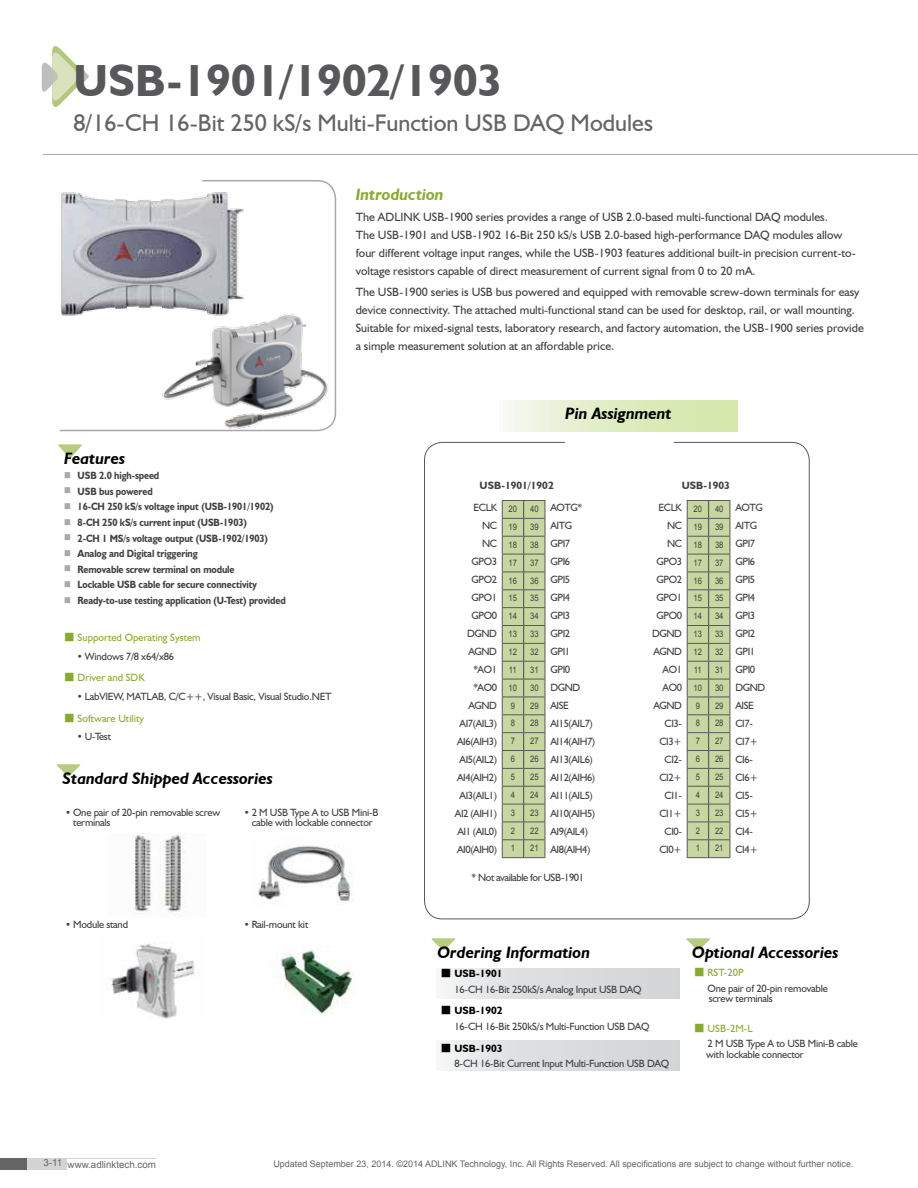
<style>
.page{position:relative;width:918px;height:1188px;background:#fff}
.page>*{position:absolute;margin:0;border:0;box-sizing:border-box;transform-origin:0 0}
.t1{font:700 45px "Humanist 521 BT";color:#58585b}
.t2{font:24px "Humanist 521 BT";color:#626466}
.t3{font:italic 700 16.5px "Humanist 521 BT";color:#000}
.t4{font:italic 700 16.5px "Humanist 521 BT";color:#88ab2d}
.t5{font:12px/18px "Humanist 521 BT";color:#404042}
.t6{font:10.5px/18px "Humanist 521 BT";letter-spacing:-.04em;color:#404042;text-align:right}
.t7{font:10.5px/15.6px "Humanist 521 BT";letter-spacing:-.02em;color:#404042}
.t8{font:700 10.5px "Humanist 521 BT";letter-spacing:-.01em;color:#404042;scale:.9 1}
.t9{font:10.5px "Humanist 521 BT";color:#88ab2d}
.t10{font:700 10.5px "Humanist 521 BT";letter-spacing:-.01em;color:#404042}
.t11{font:9.75px "Arial";color:#626466}
.t12{font:9px/17.9px "Arial";color:#404042;scale:.85 1}
.t13{font:9px "Arial";color:#626466}
.s1{font-family:"Koz Min Pro";font-weight:400;font-size:7.5px;color:#a7a9ac}
.s2{font-family:"Koz Min Pro"}
.s3{font-family:"Koz Min Pro";color:#000}
.s4{font-weight:700;color:#000}
.s5{font-family:"Koz Min Pro";color:#88ab2d}
.s6{color:#88ab2d}
</style>
<div class="page">
<svg style="left:42px;top:154px;width:876px;height:1px"></svg>
<svg style="left:42px;top:46px;width:47px;height:61px"></svg>
<div style="left:437px;top:968px;width:242px;height:31px;background:linear-gradient(to right,#edeeef,#cfd1d3)"></div>
<div style="left:437px;top:1040px;width:242px;height:31px;background:linear-gradient(to right,#edeeef,#cfd1d3)"></div>
<img style="left:133px;top:833px;width:52px;height:79px">
<svg style="left:502px;top:500px;width:44px;height:358px;background:#bbc899"></svg>
<svg style="left:687px;top:500px;width:44px;height:358px;background:#bbc899"></svg>
<div style="left:499px;top:400px;width:239px;height:32px;background:linear-gradient(to right,#f4f6ee,#d0e5a0)"></div>
<svg style="left:56px;top:764px;width:25px;height:13px"></svg>
<svg style="left:431px;top:938px;width:25px;height:13px"></svg>
<svg style="left:686px;top:938px;width:24px;height:13px"></svg>
<img style="left:258px;top:846px;width:95px;height:58px">
<img style="left:111px;top:943px;width:84px;height:76px">
<img style="left:276px;top:949px;width:79px;height:65px">
<svg style="left:58px;top:444px;width:24px;height:14px"></svg>
<svg style="left:59px;top:180px;width:278px;height:252px"></svg>
<img style="left:153px;top:304px;width:184px;height:128px">
<img style="left:59px;top:180px;width:200px;height:153px">
<div style="left:0;top:1158px;width:27px;height:11px;background:#626466"></div>
<div style="left:27px;top:1158px;width:39px;height:11px;background:#d1d3d4"></div>
<hr style="left:66px;top:1158px;width:91px;height:1px;background:#d1d3d4">
<h1 class="t1" style="left:73px;top:53px;width:430px">USB-1901/1902/1903</h1>
<h2 class="t2" style="left:73px;top:108px;width:581px">8/16-CH 16-Bit 250 kS/s Multi-Function USB DAQ Modules</h2>
<h3 class="t4" style="left:356px;top:184px;width:89px">Introduction</h3>
<p class="t5" style="left:356px;top:208px;width:502px">The ADLINK USB-1900 series provides a range of USB 2.0-based multi-functional DAQ modules.<br>The USB-1901 and USB-1902 16-Bit 250 kS/s USB 2.0-based high-performance DAQ modules allow four different voltage input ranges, while the USB-1903 features additional built-in precision current-to&shy;voltage resistors capable of direct measurement of current signal from 0 to 20 mA.</p>
<p class="t5" style="left:356px;top:283px;width:510px">The USB-1900 series is USB bus powered and equipped with removable screw-down terminals for easy device connectivity. The attached multi-functional stand can be used for desktop, rail, or wall mounting.<br>Suitable for mixed-signal tests, laboratory research, and factory automation, the USB-1900 series provide a simple measurement solution at an affordable price.</p>
<h3 class="t3" style="left:64px;top:448px;width:63px">Features</h3>
<p class="t8" style="left:64px;top:469px;width:107px"><span class="s1">■</span> USB 2.0 high-speed</p>
<p class="t8" style="left:64px;top:485px;width:100px"><span class="s1">■</span> USB bus powered</p>
<p class="t8" style="left:64px;top:500px;width:234px"><span class="s1">■</span> 16-CH 250 kS/s voltage input (USB-1901/1902)</p>
<p class="t8" style="left:64px;top:516px;width:205px"><span class="s1">■</span> 8-CH 250 kS/s current input (USB-1903)</p>
<p class="t8" style="left:64px;top:532px;width:228px"><span class="s1">■</span> 2-CH 1 MS/s voltage output (USB-1902/1903)</p>
<p class="t8" style="left:64px;top:547px;width:150px"><span class="s1">■</span> Analog and Digital triggering</p>
<p class="t8" style="left:64px;top:563px;width:191px"><span class="s1">■</span> Removable screw terminal on module</p>
<p class="t8" style="left:64px;top:578px;width:216px"><span class="s1">■</span> Lockable USB cable for secure connectivity</p>
<p class="t8" style="left:64px;top:594px;width:248px"><span class="s1">■</span> Ready-to-use testing application (U-Test) provided</p>
<p class="t9" style="left:64px;top:631px;width:138px"><span class="s2">■</span> Supported Operating System</p>
<p class="t7" style="left:78px;top:648px;width:98px"><span class="s2">•</span> Windows 7/8 x64/x86</p>
<p class="t9" style="left:64px;top:671px;width:82px"><span class="s2">■</span> Driver and SDK</p>
<p class="t7" style="left:78px;top:688px;width:256px"><span class="s2">•</span> LabVIEW, MATLAB, C/C++, Visual Basic, Visual Studio.NET</p>
<p class="t9" style="left:64px;top:712px;width:81px"><span class="s2">■</span> Software Utility</p>
<p class="t6" style="left:78px;top:727px;width:35px"><span class="s2">•</span> U-Test</p>
<h3 class="t3" style="left:63px;top:768px;width:212px">Standard Shipped Accessories</h3>
<p class="t7" style="left:73px;top:807px;width:149px;line-height:10.5px;text-indent:-7px"><span class="s2">•</span> One pair of 20-pin removable screw terminals</p>
<p class="t7" style="left:244px;top:807px;width:136px;line-height:10.5px;text-align:center"><span class="s2">•</span> 2 M USB Type A to USB Mini-B cable with lockable connector</p>
<p class="t7" style="left:66px;top:916px;width:64px"><span class="s2">•</span> Module stand</p>
<p class="t7" style="left:244px;top:916px;width:65px"><span class="s2">•</span> Rail-mount kit</p>
<h3 class="t3" style="left:565px;top:403px;width:108px">Pin Assignment</h3>
<p class="t10" style="left:480px;top:479px;width:76px">USB-1901/1902</p>
<p class="t10" style="left:682px;top:479px;width:50px">USB-1903</p>
<p class="t6" style="left:455px;top:498px;width:44px">ECLK<br>NC<br>NC<br>GPO3<br>GPO2<br>GPO1<br>GPO0<br>DGND<br>AGND *AO1 *AO0<br>AGND<br>AI7(AIL3)<br>AI6(AIH3)<br>AI5(AIL2)<br>AI4(AIH2)<br>AI3(AIL1)<br>AI2 (AIH1)<br>AI1 (AIL0)<br>AI0(AIH0)</p>
<p class="t6" style="left:550px;top:498px;width:46px;text-align:left">AOTG*<br>AITG<br>GPI7<br>GPI6<br>GPI5<br>GPI4<br>GPI3<br>GPI2<br>GPI1<br>GPI0<br>DGND<br>AISE<br>AI15(AIL7)<br>AI14(AIH7)<br>AI13(AIL6)<br>AI12(AIH6)<br>AI11(AIL5)<br>AI10(AIH5)<br>AI9(AIL4)<br>AI8(AIH4)</p>
<p class="t12" style="left:509px;top:500px;width:12px">20<br>19<br>18<br>17<br>16<br>15<br>14<br>13<br>12<br>11<br>10<br>9<br>8<br>7<br>6<br>5<br>4<br>3<br>2<br>1</p>
<p class="t12" style="left:530px;top:500px;width:12px;text-align:justify">40<br>39<br>38<br>37<br>36<br>35<br>34<br>33<br>32<br>31<br>30<br>29<br>28<br>27<br>26<br>25<br>24<br>23<br>22<br>21</p>
<p class="t6" style="left:472px;top:868px;width:114px">* Not available for USB-1901</p>
<p class="t6" style="left:652px;top:498px;width:31px">ECLK<br>NC<br>NC<br>GPO3<br>GPO2<br>GPO1<br>GPO0<br>DGND<br>AGND<br>AO1<br>AO0<br>AGND<br>CI3-<br>CI3+<br>CI2-<br>CI2+<br>CI1-<br>CI1+<br>CI0-<br>CI0+</p>
<p class="t6" style="left:735px;top:498px;width:31px;text-align:left">AOTG<br>AITG<br>GPI7<br>GPI6<br>GPI5<br>GPI4<br>GPI3<br>GPI2<br>GPI1<br>GPI0<br>DGND<br>AISE<br>CI7-<br>CI7+<br>CI6-<br>CI6+<br>CI5-<br>CI5+<br>CI4-<br>CI4+</p>
<p class="t12" style="left:694px;top:500px;width:12px">20<br>19<br>18<br>17<br>16<br>15<br>14<br>13<br>12<br>11<br>10<br>9<br>8<br>7<br>6<br>5<br>4<br>3<br>2<br>1</p>
<p class="t12" style="left:715px;top:500px;width:12px;text-align:justify">40<br>39<br>38<br>37<br>36<br>35<br>34<br>33<br>32<br>31<br>30<br>29<br>28<br>27<br>26<br>25<br>24<br>23<br>22<br>21</p>
<h3 class="t3" style="left:438px;top:942px;width:154px">Ordering Information</h3>
<h3 class="t3" style="left:692px;top:942px;width:148px">Optional Accessories</h3>
<p class="t7" style="left:454px;top:966px;width:189px;text-indent:-14px"><span class="s3">■</span> <span class="s4">USB-1901<br></span>16-CH 16-Bit 250kS/s Analog Input USB DAQ</p>
<p class="t7" style="left:454px;top:1003px;width:197px;text-indent:-14px"><span class="s3">■</span> <span class="s4">USB-1902<br></span>16-CH 16-Bit 250kS/s Multi-Function USB DAQ</p>
<p class="t7" style="left:454px;top:1040px;width:216px;text-indent:-14px"><span class="s3">■</span> <span class="s4">USB-1903<br></span>8-CH 16-Bit Current Input Multi-Function USB DAQ</p>
<p class="t7" style="left:708px;top:965px;width:122px;text-indent:-14px"><span class="s5">■</span> <span class="s6">RST-20P<br></span>One pair of 20-pin removable</p>
<p class="t7" style="left:709px;top:991px;width:66px">screw terminals</p>
<p class="t7" style="left:708px;top:1020px;width:152px;text-indent:-14px"><span class="s5">■</span> <span class="s6">USB-2M-L<br></span>2 M USB Type A to USB Mini-B cable</p>
<p class="t7" style="left:706px;top:1046px;width:99px">with lockable connector</p>
<p class="t11" style="left:43px;top:1158px;width:114px">3-11 www.adlinktech.com</p>
<p class="t13" style="left:273px;top:1158px;width:582px">Updated September 23, 2014. ©2014 ADLINK Technology, Inc. All Rights Reserved. All specifications are subject to change without further notice.</p>
</div>
